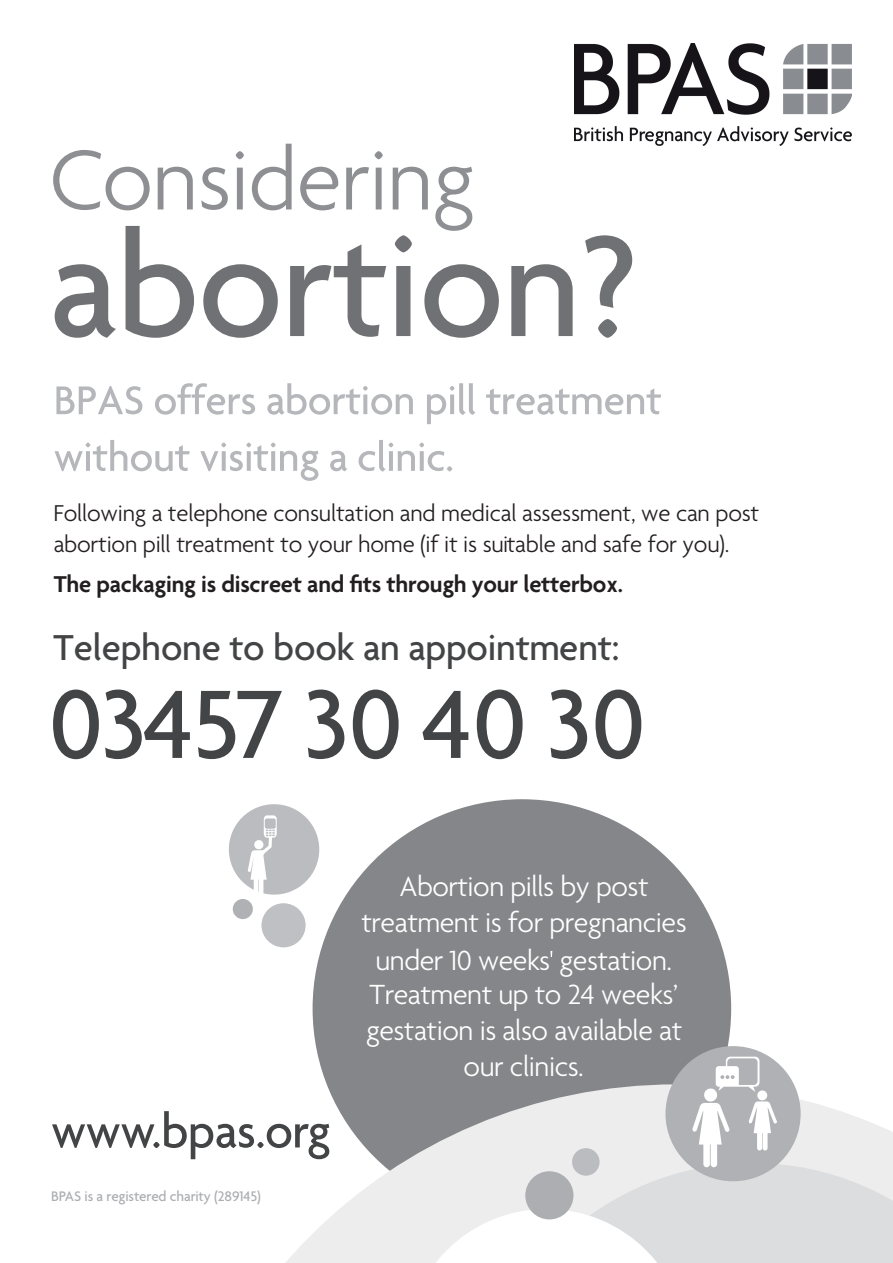
<style>
.page{position:relative;width:893px;height:1263px;background:#fff}
.page>*{position:absolute;margin:0;border:0;box-sizing:border-box;transform-origin:0 0}
.t1{font:500 154.65px "Agenda";letter-spacing:-.01em;color:#707174}
.t2{font:300 92.4px "Agenda";letter-spacing:-.01em;color:#8d8f92}
.t3{font:500 51px "Agenda";letter-spacing:-.01em;color:#434445}
.t4{font:500 43.35px "Agenda";color:#b6b7bb}
.t5{font:500 39px "Agenda";letter-spacing:-.005em;color:#434445}
.t6{font:300 30px/36.9px "Agenda";letter-spacing:-.015em;color:#fff;text-align:center}
.t7{font:300 24.75px/31.2px "Agenda";letter-spacing:-.01em;color:#231f20}
.t8{font:600 24.75px "Agenda";letter-spacing:-.01em;color:#231f20}
.t9{font:500 15px "Agenda";letter-spacing:-.01em;color:#adaeb2}
</style>
<div class="page">
<div style="left:313px;top:799px;width:418px;height:419px;background:#848689;border-radius:50%"></div>
<svg style="left:285px;top:1084px;width:120px;height:179px"></svg>
<div style="left:229px;top:804px;width:90px;height:91px;background:#bbbcbf;border-radius:50%"></div>
<svg style="left:248px;top:815px;width:29px;height:80px"></svg>
<svg style="left:550px;top:951px;width:2px;height:6px"></svg>
<div style="left:665px;top:1046px;width:136px;height:135px;background:#b0b1b5;border-radius:50%"></div>
<svg style="left:405px;top:1057px;width:488px;height:206px"></svg>
<div style="left:261px;top:903px;width:45px;height:44px;background:#bfc0c3;border-radius:50%"></div>
<div style="left:233px;top:899px;width:20px;height:20px;background:#b0b1b5;border-radius:50%"></div>
<svg style="left:53px;top:689px;width:229px;height:70px"></svg>
<svg style="left:308px;top:689px;width:36px;height:70px"></svg>
<svg style="left:353px;top:689px;width:46px;height:70px"></svg>
<svg style="left:422px;top:689px;width:101px;height:70px"></svg>
<svg style="left:551px;top:689px;width:90px;height:70px"></svg>
<svg style="left:56px;top:383px;width:357px;height:32px"></svg>
<svg style="left:427px;top:383px;width:234px;height:41px"></svg>
<svg style="left:55px;top:440px;width:389px;height:41px"></svg>
<img style="left:575px;top:44px;width:276px;height:101px">
<h2 class="t2" style="left:49px;top:130px;width:427px">Considering</h2>
<h1 class="t1" style="left:49px;top:203px;width:590px">abortion?</h1>
<h3 class="t4" style="left:446px;top:434px;width:10px">.</h3>
<p class="t7" style="left:54px;top:499px;width:707px">Following a telephone consultation and medical assessment, we can post abortion pill treatment to your home (if it is suitable and safe for you).</p>
<p class="t8" style="left:54px;top:571px;width:571px">The packaging is discreet and fits through your letterbox.</p>
<h3 class="t5" style="left:54px;top:626px;width:567px">Telephone to book an appointment:</h3>
<h3 class="t3" style="left:51px;top:1104px;width:281px">www.bpas.org</h3>
<p class="t9" style="left:51px;top:1188px;width:211px">BPAS is a registered charity (289145)</p>
<p class="t6" style="left:362px;top:870px;width:327px">Abortion pills by post treatment is for pregnancies under 10 weeks gestation.</p>
<p class="t6" style="left:366px;top:978px;width:318px;line-height:36px">Treatment up to 24 weeks’ gestation is also available at our clinics.</p>
</div>
